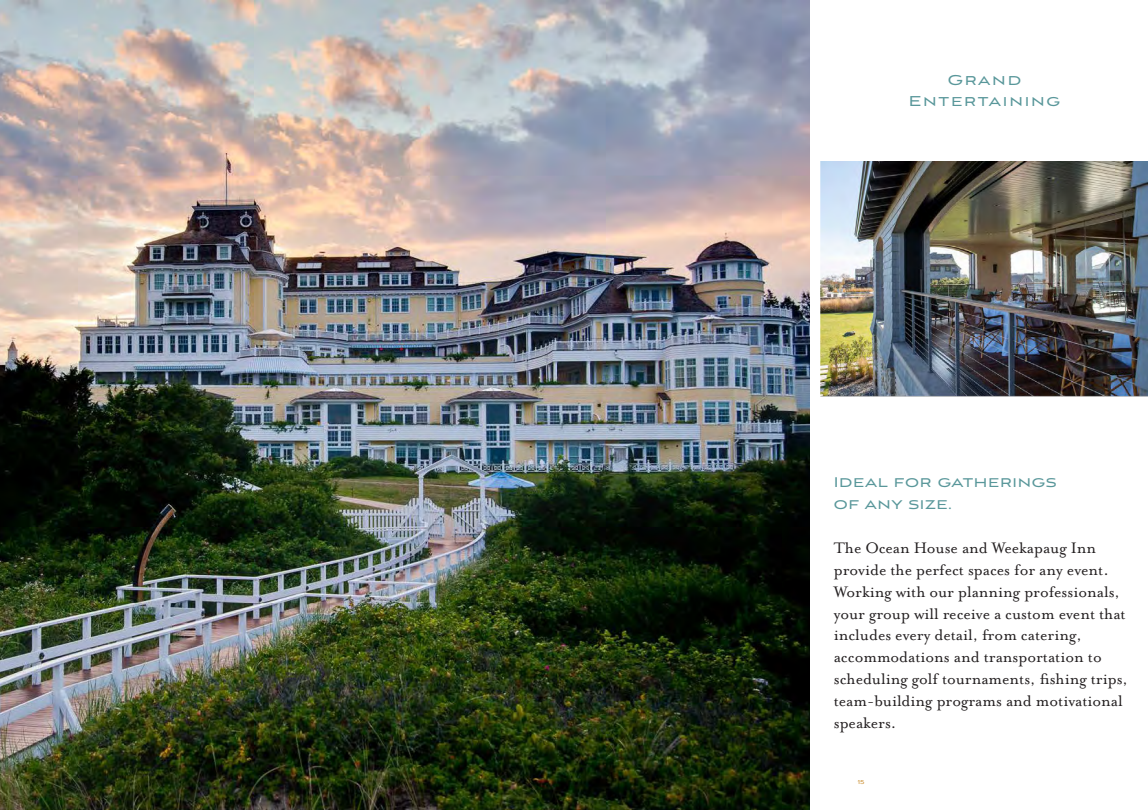
<style>
.page{position:relative;width:1148px;height:810px;background:#fff}
.page>*{position:absolute;margin:0;border:0;box-sizing:border-box;transform-origin:0 0}
.t1{font:17.75px/21.4px "Aviano Sans";letter-spacing:.1em;color:#59979a;text-align:center}
.t2{font:17.5px/21.9px "Mrs Eaves OT";color:#231f20}
.t3{font:17.5px/21.9px "Aviano Sans";letter-spacing:.035em;color:#59979a}
.t4{font:7px "Aviano Sans";color:#ca8e30}
</style>
<div class="page">
<img style="left:0;top:0;width:809px;height:810px">
<img style="left:820px;top:162px;width:327px;height:234px">
<p class="t1" style="left:908px;top:70px;width:153px">Grand<br>Entertaining</p>
<p class="t3" style="left:833px;top:473px;width:224px">Ideal for gatherings of any size.</p>
<p class="t2" style="left:833px;top:537px;width:296px">The Ocean House and Weekapaug Inn provide the perfect spaces for any event.<br>Working with our planning professionals, your group will receive a custom event that includes every detail, from catering, accommodations and transportation to scheduling golf tournaments, fishing trips, team-building programs and motivational speakers.</p>
<p class="t4" style="left:857px;top:778px;width:8px">15</p>
</div>
